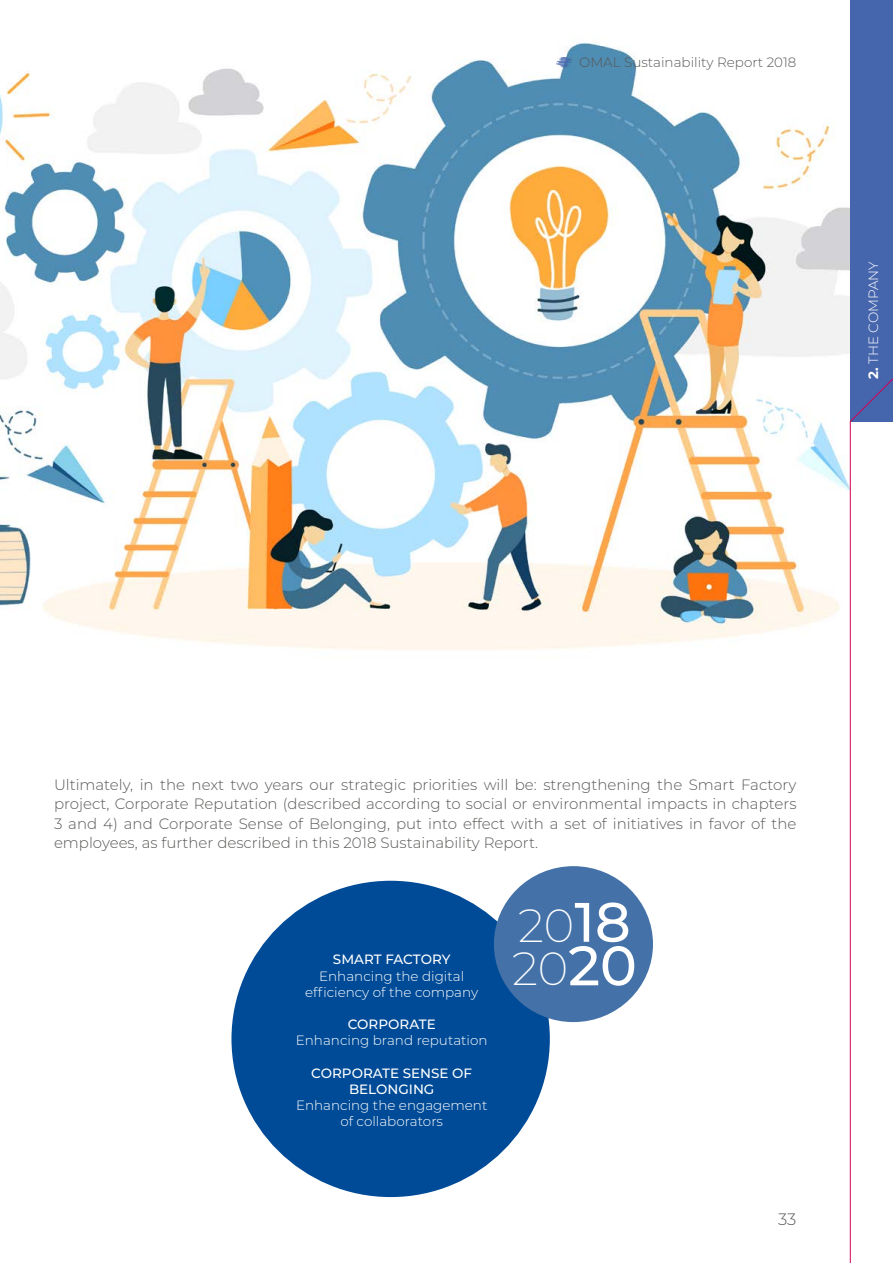
<style>
.page{position:relative;width:893px;height:1263px;background:#fff}
.page>*{position:absolute;margin:0;border:0;box-sizing:border-box;transform-origin:0 0}
.t1{font:200 46.5px/43.5px "Montserrat";color:#fff}
.t2{font:300 16.5px "Montserrat";color:#585856}
.t3{font:300 15px/19.5px "Montserrat";color:#585856;text-align:justify}
.t4{font:300 13.5px/16.2px "Montserrat";color:#fff;text-align:center}
.t5{font:500 13.5px/16.2px "Montserrat";color:#fff;text-align:center}
.t6{font:300 13.5px "Montserrat";color:#575756}
.s1{font-weight:700}
.s2{font-weight:500;font-size:55.5px}
</style>
<div class="page">
<img style="left:0;top:41px;width:850px;height:654px">
<div style="left:231px;top:881px;width:319px;height:316px;background:#004b97;border-radius:50%"></div>
<div style="left:494px;top:866px;width:159px;height:156px;background:#4472a8;border-radius:50%"></div>
<div style="left:850px;top:0;width:43px;height:421px;background:#4565ad"></div>
<img style="left:556px;top:57px;width:16px;height:10px">
<svg style="left:850px;top:378px;width:43px;height:885px"></svg>
<p class="t6" style="left:579px;top:53px;width:219px">OMAL Sustainability Report 2018</p>
<p class="t4" style="left:865px;top:379px;width:119px;rotate:-90deg"><span class="s1">2.</span> THE COMPANY</p>
<p class="t3" style="left:54px;top:774px;width:744px">Ultimately, in the next two years our strategic priorities will be: strengthening the Smart Factory project, Corporate Reputation (described according to social or environmental impacts in chapters 3 and 4) and Corporate Sense of Belonging, put into effect with a set of initiatives in favor of the employees, as further described in this 2018 Sustainability Report.</p>
<p class="t5" style="left:333px;top:951px;width:119px">SMART FACTORY</p>
<p class="t4" style="left:305px;top:967px;width:175px">Enhancing the digital efficiency of the company</p>
<p class="t5" style="left:348px;top:1016px;width:89px">CORPORATE</p>
<p class="t4" style="left:296px;top:1032px;width:193px">Enhancing brand reputation</p>
<p class="t5" style="left:311px;top:1064px;width:162px">CORPORATE SENSE OF<br>BELONGING</p>
<p class="t4" style="left:296px;top:1097px;width:193px">Enhancing the engagement of collaborators</p>
<h1 class="t1" style="left:512px;top:902px;width:126px">20<span class="s2">18<br></span>20<span class="s2">20</span></h1>
<p class="t2" style="left:778px;top:1208px;width:20px">33</p>
</div>
